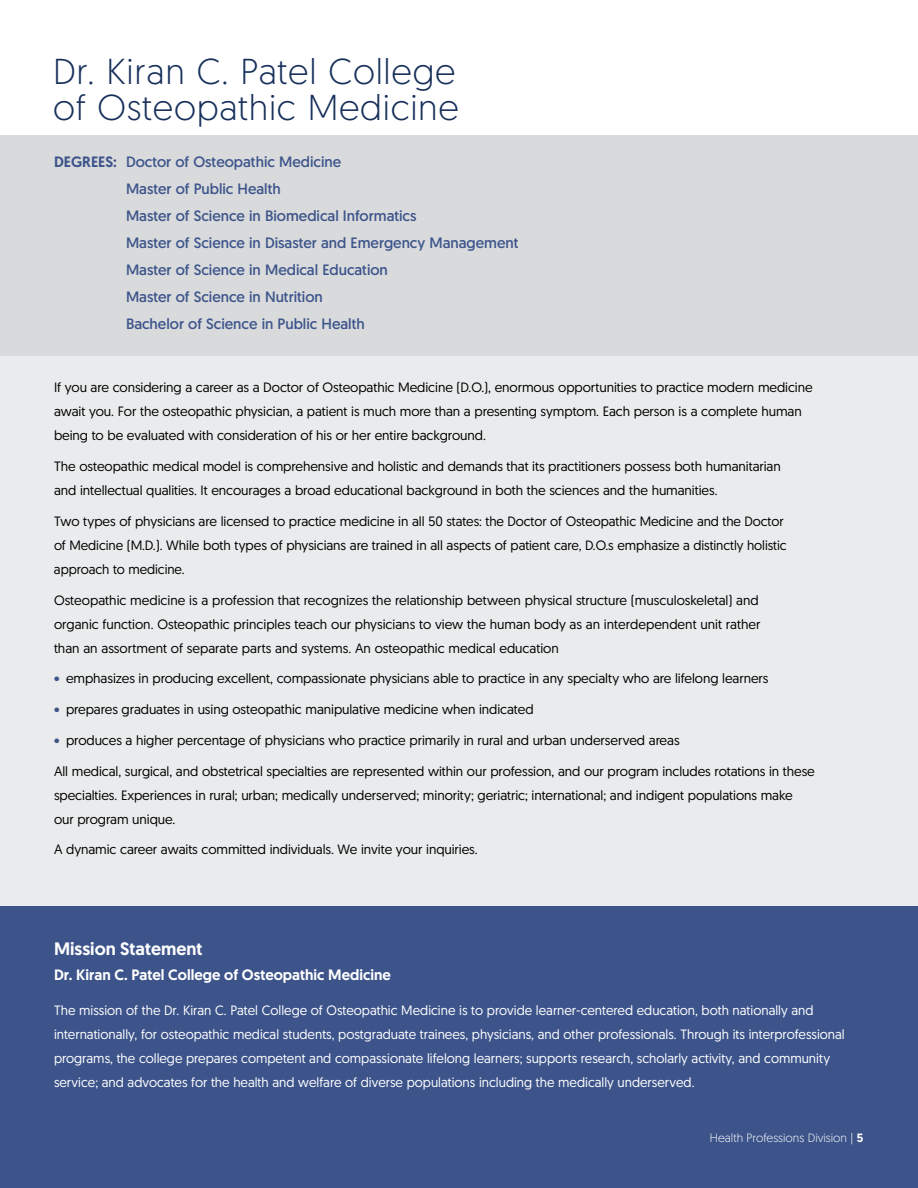
<style>
.page{position:relative;width:918px;height:1188px;background:#fff}
.page>*{position:absolute;margin:0;border:0;box-sizing:border-box;transform-origin:0 0}
.t1{font:300 36px/36px "Geomanist";letter-spacing:.02em;color:#17305a}
.t2{font:500 18px "Geomanist";color:#fff}
.t3{font:15px/27px "Geomanist";color:#3d548b}
.t4{font:500 15px "Geomanist";color:#fff}
.t5{font:13.5px/24px "Geomanist";letter-spacing:-.005em;color:#000}
.t6{font:13.5px/24px "Geomanist";color:#fff}
.t7{font:300 12px "Geomanist";color:#fff}
.s1{font-weight:500}
.s2{color:#3d548b}
</style>
<div class="page">
<div style="left:0;top:135px;width:918px;height:843px;background:#d8dadb"></div>
<div style="left:0;top:356px;width:918px;height:832px;background:#eaebec"></div>
<div style="left:0;top:906px;width:918px;height:282px;background:#3d548b"></div>
<h1 class="t1" style="left:53px;top:52px;width:407px">Dr. Kiran C. Patel College of Osteopathic Medicine</h1>
<p class="t3" style="left:126px;top:148px;width:394px;text-indent:-72px"><span class="s1">DEGREES:</span> Doctor of Osteopathic Medicine<br>Master of Public Health<br>Master of Science in Biomedical Informatics<br>Master of Science in Disaster and Emergency Management Master of Science in Medical Education<br>Master of Science in Nutrition<br>Bachelor of Science in Public Health</p>
<p class="t5" style="left:54px;top:375px;width:760px">If you are considering a career as a Doctor of Osteopathic Medicine (D.O.), enormous opportunities to practice modern medicine await you. For the osteopathic physician, a patient is much more than a presenting symptom. Each person is a complete human being to be evaluated with consideration of his or her entire background.</p>
<p class="t5" style="left:54px;top:454px;width:728px">The osteopathic medical model is comprehensive and holistic and demands that its practitioners possess both humanitarian and intellectual qualities. It encourages a broad educational background in both the sciences and the humanities.</p>
<p class="t5" style="left:54px;top:509px;width:734px">Two types of physicians are licensed to practice medicine in all 50 states: the Doctor of Osteopathic Medicine and the Doctor of Medicine (M.D.). While both types of physicians are trained in all aspects of patient care, D.O.s emphasize a distinctly holistic approach to medicine.</p>
<p class="t5" style="left:54px;top:588px;width:708px;text-align:justify">Osteopathic medicine is a profession that recognizes the relationship between physical structure (musculoskeletal) and organic function. Osteopathic principles teach our physicians to view the human body as an interdependent unit rather than an assortment of separate parts and systems. An osteopathic medical education</p>
<p class="t5" style="left:54px;top:666px;width:716px"><span class="s2">•</span> emphasizes in producing excellent, compassionate physicians able to practice in any specialty who are lifelong learners</p>
<p class="t5" style="left:54px;top:697px;width:481px"><span class="s2">•</span> prepares graduates in using osteopathic manipulative medicine when indicated</p>
<p class="t5" style="left:54px;top:728px;width:627px"><span class="s2">•</span> produces a higher percentage of physicians who practice primarily in rural and urban underserved areas</p>
<p class="t5" style="left:54px;top:759px;width:762px">All medical, surgical, and obstetrical specialties are represented within our profession, and our program includes rotations in these specialties. Experiences in rural; urban; medically underserved; minority; geriatric; international; and indigent populations make our program unique.</p>
<p class="t5" style="left:54px;top:837px;width:425px">A dynamic career awaits committed individuals. We invite your inquiries.</p>
<h2 class="t2" style="left:54px;top:937px;width:150px">Mission Statement</h2>
<p class="t4" style="left:54px;top:965px;width:339px">Dr. Kiran C. Patel College of Osteopathic Medicine</p>
<p class="t6" style="left:54px;top:998px;width:792px">The mission of the Dr. Kiran C. Patel College of Osteopathic Medicine is to provide learner-centered education, both nationally and internationally, for osteopathic medical students, postgraduate trainees, physicians, and other professionals. Through its interprofessional programs, the college prepares competent and compassionate lifelong learners; supports research, scholarly activity, and community service; and advocates for the health and welfare of diverse populations including the medically underserved.</p>
<p class="t7" style="left:710px;top:1130px;width:155px">Health Professions Division | <span class="s1">5</span></p>
</div>
